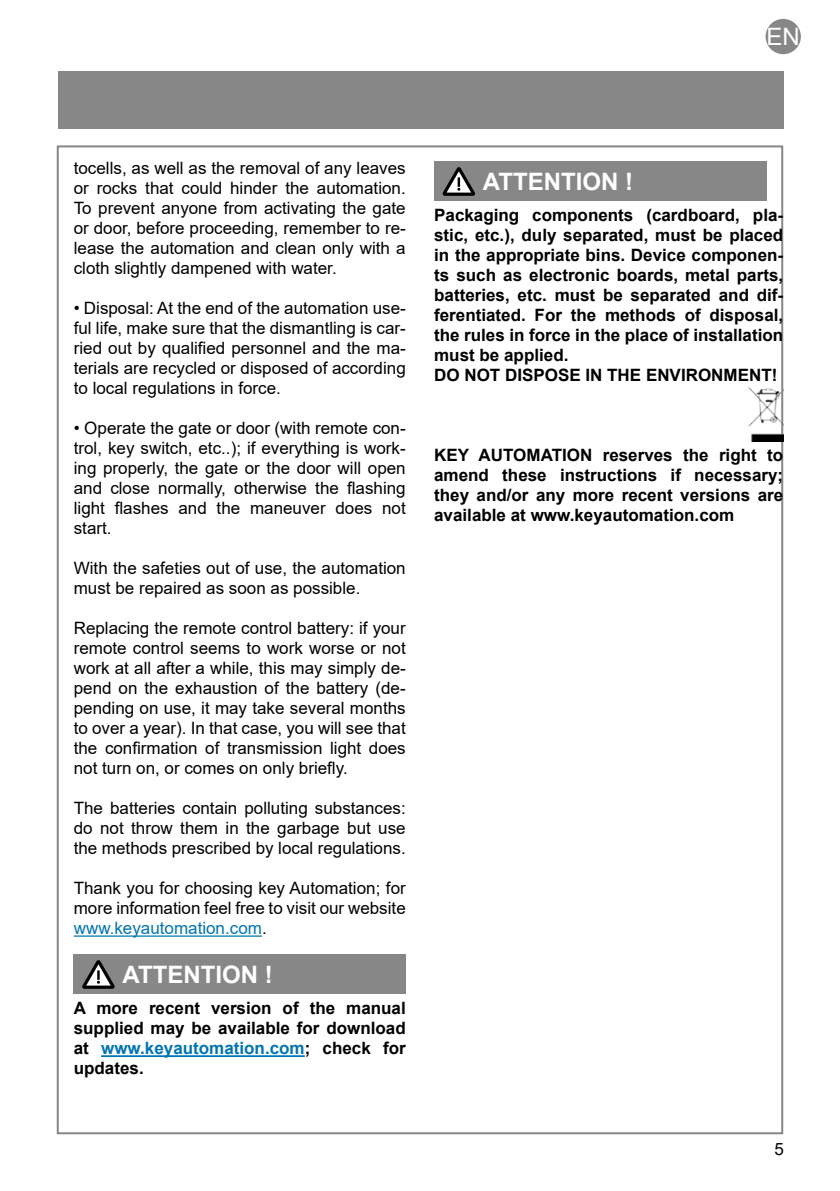
<style>
.page{position:relative;width:840px;height:1191px;background:#fff}
.page>*{position:absolute;margin:0;border:0;box-sizing:border-box;transform-origin:0 0}
.t1{font:700 24px "Arial";color:#fff}
.t2{font:24px "Arial";color:#fff}
.t3{font:17px/20px "Arial";color:#000;text-align:justify}
.t4{font:700 17px/20px "Arial";color:#000;text-align:justify}
.s1{color:#0075b3}
</style>
<div class="page">
<div style="left:58px;top:71px;width:725px;height:58px;background:#878787"></div>
<div style="left:765px;top:19px;width:35px;height:35px;background:#878787;border-radius:50%"></div>
<hr style="left:74px;top:935px;width:188px;height:1px;background:#0075b3">
<hr style="left:101px;top:1055px;width:203px;height:2px;background:#0075b3">
<div style="left:74px;top:954px;width:331px;height:40px;background:#878787"></div>
<svg style="left:82px;top:960px;width:33px;height:28px"></svg>
<div style="left:434px;top:162px;width:331px;height:39px;background:#878787"></div>
<svg style="left:442px;top:167px;width:33px;height:29px"></svg>
<img style="left:748px;top:387px;width:34px;height:54px">
<h1 class="t2" style="left:766px;top:20px;width:35px">EN</h1>
<p class="t3" style="left:74px;top:158px;width:333px">tocells, as well as the removal of any leaves or rocks that could hinder the automation.<br>To prevent anyone from activating the gate or door, before proceeding, remember to re&shy;lease the automation and clean only with a cloth slightly dampened with water.</p>
<p class="t3" style="left:74px;top:298px;width:333px">• Disposal: At the end of the automation use&shy;ful life, make sure that the dismantling is car&shy;ried out by qualified personnel and the ma&shy;terials are recycled or disposed of according to local regulations in force.</p>
<p class="t3" style="left:74px;top:418px;width:333px">• Operate the gate or door (with remote con&shy;trol, key switch, etc..); if everything is work&shy;ing properly, the gate or the door will open and close normally, otherwise the flashing light flashes and the maneuver does not start.</p>
<p class="t3" style="left:74px;top:558px;width:333px">With the safeties out of use, the automation must be repaired as soon as possible.</p>
<p class="t3" style="left:74px;top:618px;width:333px">Replacing the remote control battery: if your remote control seems to work worse or not work at all after a while, this may simply de&shy;pend on the exhaustion of the battery (de&shy;pending on use, it may take several months to over a year). In that case, you will see that the confirmation of transmission light does not turn on, or comes on only briefly.</p>
<p class="t3" style="left:74px;top:798px;width:333px">The batteries contain polluting substances: do not throw them in the garbage but use the methods prescribed by local regulations.</p>
<p class="t3" style="left:74px;top:878px;width:333px">Thank you for choosing key Automation; for more information feel free to visit our website <span class="s1">www.keyautomation.com</span>.</p>
<h1 class="t1" style="left:122px;top:957px;width:152px">ATTENTION !</h1>
<p class="t4" style="left:74px;top:998px;width:333px">A more recent version of the manual supplied may be available for download at <span class="s1">www.keyautomation.com</span>; check for updates.</p>
<h1 class="t1" style="left:482px;top:164px;width:152px">ATTENTION !</h1>
<p class="t4" style="left:434px;top:205px;width:350px;text-align:left">Packaging components (cardboard, pla&shy;stic, etc.), duly separated, must be placed in the appropriate bins. Device componen&shy;ts such as electronic boards, metal parts, batteries, etc. must be separated and dif&shy;ferentiated. For the methods of disposal, the rules in force in the place of installation must be applied.<br>DO NOT DISPOSE IN THE ENVIRONMENT!</p>
<p class="t4" style="left:434px;top:445px;width:350px">KEY AUTOMATION reserves the right to amend these instructions if necessary; they and/or any more recent versions are available at www.keyautomation.com</p>
<p class="t3" style="left:774px;top:1138px;width:11px">5</p>
</div>
